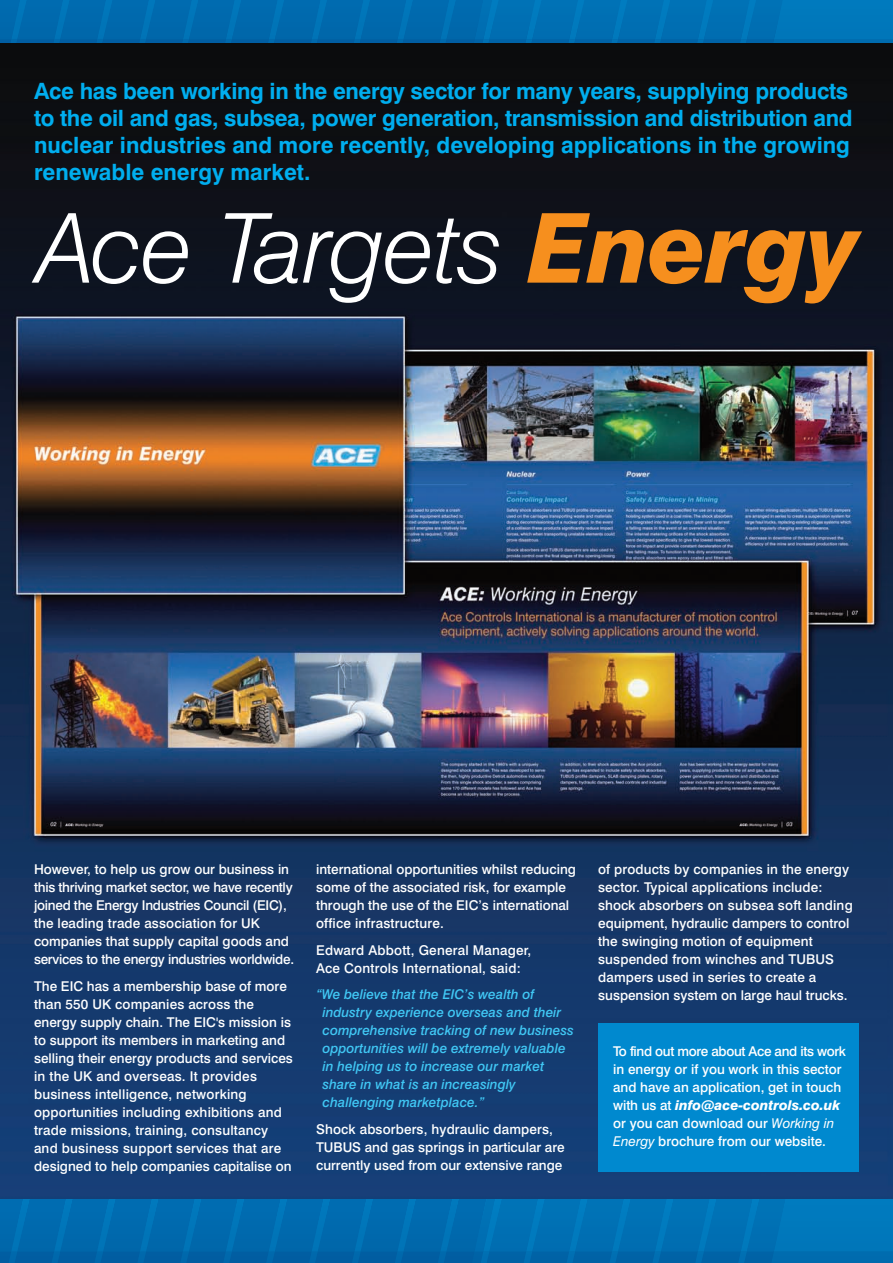
<style>
.page{position:relative;width:893px;height:1263px;background:#fff}
.page>*{position:absolute;margin:0;border:0;box-sizing:border-box;transform-origin:0 0}
.t1{font:italic 300 96.6px "Swiss 721 BT";letter-spacing:-.015em;color:#fff}
.t2{font:700 22.5px/27px "Swiss 721 BT";letter-spacing:-.015em;color:#00aeef}
.t3{font:500 13.5px/18px "Swiss 721 BT";color:#fff}
.t4{font:italic 500 13.5px/18px "Swiss 721 BT";color:#40c7f4}
.t5{font:500 13.5px/18px "Swiss 721 BT";letter-spacing:-.02em;color:#fff}
.s1{font-weight:800;color:#f68f1e}
.s2{font-weight:800;font-style:italic}
.s3{font-weight:400;font-style:italic}
</style>
<div class="page">
<img style="left:0;top:43px;width:893px;height:1156px">
<svg style="left:0;top:0;width:893px;height:43px;background:#006db0"></svg>
<svg style="left:0;top:1199px;width:893px;height:64px;background:#006cb0"></svg>
<div style="left:598px;top:1023px;width:261px;height:148px;background:#0089cf"></div>
<p class="t2" style="left:34px;top:80px;width:820px">Ace has been working in the energy sector for many years, supplying products to the oil and gas, subsea, power generation, transmission and distribution and nuclear industries and more recently, developing applications in the growing renewable energy market.</p>
<h1 class="t1" style="left:37px;top:213px;width:823px">Ace Targets <span class="s1">Energy</span></h1>
<p class="t5" style="left:34px;top:862px;width:262px">However, to help us grow our business in this thriving market sector, we have recently joined the Energy Industries Council (EIC), the leading trade association for UK companies that supply capital goods and services to the energy industries worldwide.</p>
<p class="t3" style="left:34px;top:978px;width:260px">The EIC has a membership base of more than 550 UK companies across the energy supply chain. The EIC's mission is to support its members in marketing and selling their energy products and services in the UK and overseas. It provides business intelligence, networking opportunities including exhibitions and trade missions, training, consultancy and business support services that are designed to help companies capitalise on</p>
<p class="t3" style="left:316px;top:862px;width:261px">international opportunities whilst reducing some of the associated risk, for example through the use of the EIC’s international office infrastructure.</p>
<p class="t3" style="left:316px;top:942px;width:217px">Edward Abbott, General Manager,<br>Ace Controls International, said:</p>
<p class="t4" style="left:322px;top:987px;width:253px;text-indent:-6px">“We believe that the EIC’s wealth of industry experience overseas and their comprehensive tracking of new business opportunities will be extremely valuable in helping us to increase our market share in what is an increasingly challenging marketplace.”</p>
<p class="t3" style="left:316px;top:1121px;width:250px">Shock absorbers, hydraulic dampers,<br>TUBUS and gas springs in particular are currently used from our extensive range</p>
<p class="t3" style="left:598px;top:862px;width:256px">of products by companies in the energy sector. Typical applications include: shock absorbers on subsea soft landing equipment, hydraulic dampers to control the swinging motion of equipment suspended from winches and TUBUS dampers used in series to create a suspension system on large haul trucks.</p>
<p class="t3" style="left:613px;top:1043px;width:234px">To find out more about Ace and its work in energy or if you work in this sector and have an application, get in touch with us at <span class="s2">info@ace-controls.co.uk </span>or you can download our <span class="s3">Working in Energy</span> brochure from our website.</p>
</div>
